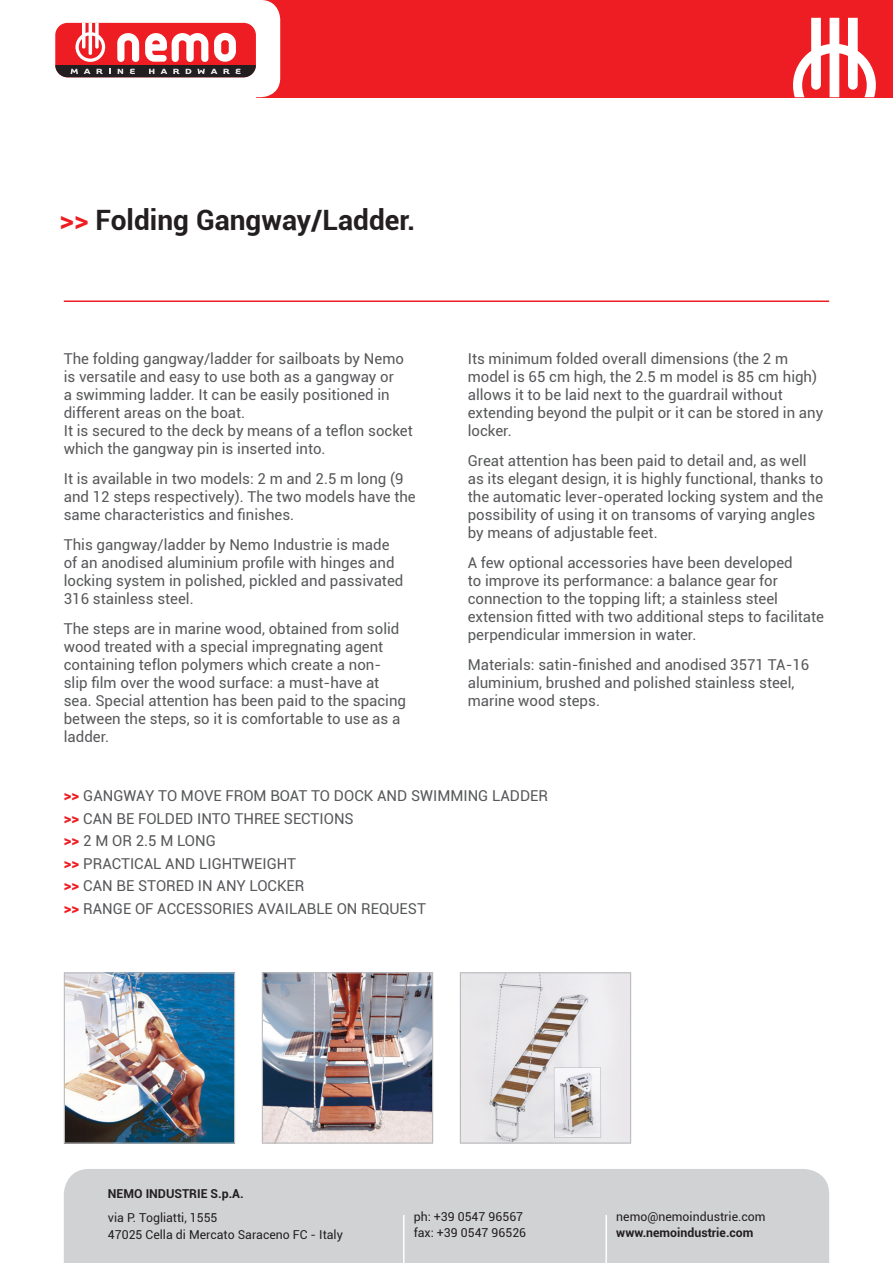
<style>
.page{position:relative;width:893px;height:1263px;background:#fff}
.page>*{position:absolute;margin:0;border:0;box-sizing:border-box;transform-origin:0 0}
.t1{font:700 28.05px "Roboto";color:#231f20}
.t2{font:15px/18px "Roboto";color:#57585a}
.t3{font:12.3px "Roboto";color:#231f20}
.t4{font:700 12.3px "Roboto";color:#231f20}
.s1{color:#ee1d23}
.s2{font-weight:900;color:#ee1d23}
</style>
<div class="page">
<div style="left:257px;top:0;width:636px;height:97px;background:#ee1d23"></div>
<svg style="left:793px;top:18px;width:83px;height:79px"></svg>
<div style="left:236px;top:0;width:44px;height:97px;background:#fff;border-radius:20px"></div>
<div style="left:55px;top:23px;width:201px;height:54px;background:#ee1d23;border-radius:12px"></div>
<div style="left:55px;top:65px;width:201px;height:12px;background:#231f20"></div>
<svg style="left:71px;top:69px;width:7px;height:5px"></svg>
<svg style="left:84px;top:69px;width:7px;height:5px"></svg>
<svg style="left:97px;top:69px;width:6px;height:5px"></svg>
<svg style="left:118px;top:69px;width:5px;height:5px"></svg>
<svg style="left:130px;top:69px;width:5px;height:5px"></svg>
<svg style="left:149px;top:69px;width:5px;height:5px"></svg>
<svg style="left:160px;top:69px;width:7px;height:5px"></svg>
<svg style="left:173px;top:69px;width:6px;height:5px"></svg>
<svg style="left:186px;top:69px;width:5px;height:5px"></svg>
<svg style="left:197px;top:69px;width:8px;height:5px"></svg>
<svg style="left:211px;top:69px;width:6px;height:5px"></svg>
<svg style="left:75px;top:23px;width:30px;height:39px"></svg>
<svg style="left:145px;top:33px;width:63px;height:29px"></svg>
<svg style="left:117px;top:33px;width:22px;height:29px"></svg>
<div style="left:214px;top:33px;width:22px;height:29px;background:#fff;border-radius:11px"></div>
<svg style="left:221px;top:40px;width:8px;height:14px"></svg>
<hr style="left:64px;top:300px;width:765px;height:2px;background:#ee1d23">
<img style="left:66px;top:974px;width:167px;height:168px">
<div style="left:64px;top:972px;width:171px;height:172px;border:1px solid #bcbdc0"></div>
<img style="left:264px;top:974px;width:167px;height:167px">
<div style="left:262px;top:972px;width:171px;height:171px;border:1px solid #bcbdc0"></div>
<img style="left:462px;top:974px;width:167px;height:167px">
<div style="left:460px;top:972px;width:171px;height:171px;border:1px solid #bcbdc0"></div>
<div style="left:64px;top:1169px;width:765px;height:94px;background:#d1d2d4"></div>
<hr style="left:403px;top:1215px;width:1px;height:48px;background:#fff">
<hr style="left:605px;top:1215px;width:2px;height:48px;background:#fff">
<svg style="left:223px;top:69px;width:18px;height:5px"></svg>
<p class="t1" style="left:60px;top:200px;width:357px"><span class="s1">&gt;&gt;</span> Folding Gangway/Ladder.</p>
<p class="t2" style="left:64px;top:349px;width:342px">The folding gangway/ladder for sailboats by Nemo is versatile and easy to use both as a gangway or a swimming ladder. It can be easily positioned in different areas on the boat.</p>
<p class="t2" style="left:64px;top:421px;width:351px">It is secured to the deck by means of a teflon socket which the gangway pin is inserted into.</p>
<p class="t2" style="left:64px;top:469px;width:353px">It is available in two models: 2 m and 2.5 m long (9 and 12 steps respectively). The two models have the same characteristics and finishes.</p>
<p class="t2" style="left:64px;top:535px;width:341px">This gangway/ladder by Nemo Industrie is made of an anodised aluminium profile with hinges and locking system in polished, pickled and passivated 316 stainless steel.</p>
<p class="t2" style="left:64px;top:619px;width:344px">The steps are in marine wood, obtained from solid wood treated with a special impregnating agent containing teflon polymers which create a non&shy;slip film over the wood surface: a must-have at sea. Special attention has been paid to the spacing between the steps, so it is comfortable to use as a ladder.</p>
<p class="t2" style="left:468px;top:349px;width:357px">Its minimum folded overall dimensions (the 2 m model is 65 cm high, the 2.5 m model is 85 cm high) allows it to be laid next to the guardrail without extending beyond the pulpit or it can be stored in any locker.</p>
<p class="t2" style="left:468px;top:451px;width:357px">Great attention has been paid to detail and, as well as its elegant design, it is highly functional, thanks to the automatic lever-operated locking system and the possibility of using it on transoms of varying angles by means of adjustable feet.</p>
<p class="t2" style="left:468px;top:553px;width:358px">A few optional accessories have been developed<br>to improve its performance: a balance gear for connection to the topping lift; a stainless steel extension fitted with two additional steps to facilitate perpendicular immersion in water.</p>
<p class="t2" style="left:468px;top:655px;width:343px">Materials: satin-finished and anodised 3571 TA-16 aluminium, brushed and polished stainless steel, marine wood steps.</p>
<p class="t2" style="left:64px;top:786px;width:486px"><span class="s2">&gt;&gt;</span> GANGWAY TO MOVE FROM BOAT TO DOCK AND SWIMMING LADDER</p>
<p class="t2" style="left:64px;top:809px;width:291px"><span class="s2">&gt;&gt;</span> CAN BE FOLDED INTO THREE SECTIONS</p>
<p class="t2" style="left:64px;top:831px;width:154px"><span class="s2">&gt;&gt;</span> 2 M OR 2.5 M LONG</p>
<p class="t2" style="left:64px;top:854px;width:234px"><span class="s2">&gt;&gt;</span> PRACTICAL AND LIGHTWEIGHT</p>
<p class="t2" style="left:64px;top:876px;width:242px"><span class="s2">&gt;&gt;</span> CAN BE STORED IN ANY LOCKER</p>
<p class="t2" style="left:64px;top:899px;width:364px"><span class="s2">&gt;&gt;</span> RANGE OF ACCESSORIES AVAILABLE ON REQUEST</p>
<p class="t4" style="left:108px;top:1185px;width:137px">NEMO INDUSTRIE S.p.A.</p>
<p class="t3" style="left:108px;top:1209px;width:111px">via P. Togliatti, 1555</p>
<p class="t3" style="left:108px;top:1226px;width:236px">47025 Cella di Mercato Saraceno FC - Italy</p>
<p class="t3" style="left:414px;top:1207px;width:111px">ph: +39 0547 96567</p>
<p class="t3" style="left:414px;top:1224px;width:114px">fax: +39 0547 96526</p>
<p class="t3" style="left:616px;top:1207px;width:151px">nemo@nemoindustrie.com</p>
<p class="t4" style="left:616px;top:1224px;width:139px">www.nemoindustrie.com</p>
</div>
